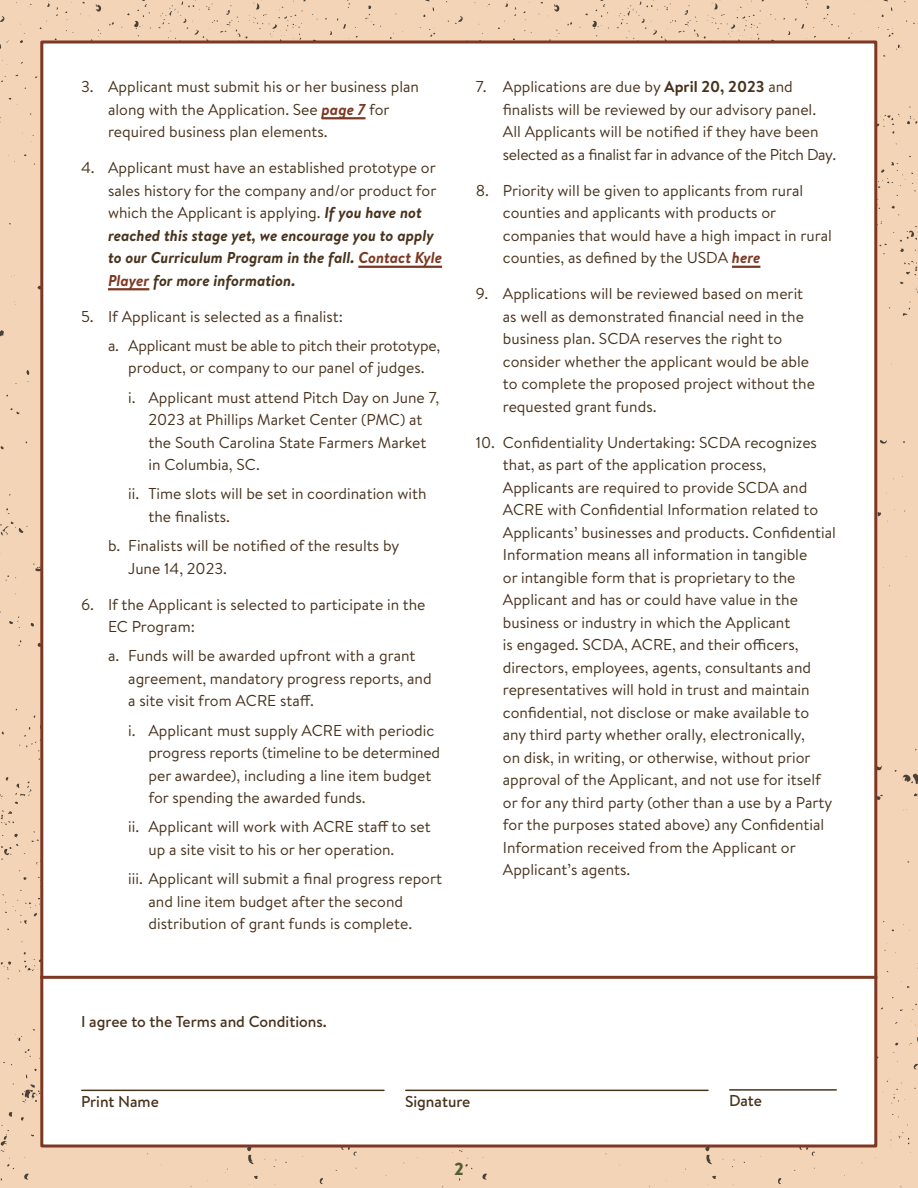
<style>
.page{position:relative;width:918px;height:1188px;background:#fff}
.page>*{position:absolute;margin:0;border:0;box-sizing:border-box;transform-origin:0 0}
.t1{font:900 18px "Brandon Grotesque";color:#51602d}
.t2{font:15.75px/22.5px "Brandon Text";color:#48331d}
.Line_label{font:500 15.75px "Brandon Text";color:#48331d}
.s1{font-weight:700;font-style:italic;color:#7c3822}
.s2{font-weight:700;font-style:italic}
.s3{font-weight:700}
</style>
<div class="page">
<div style="left:1px;top:797px;width:458px;height:391px;background:#f3d4b7"></div>
<div style="left:0;top:0;width:459px;height:289px;background:#f3d4b7"></div>
<div style="left:0;top:289px;width:40px;height:507px;background:#f3d4b7"></div>
<div style="left:459px;top:797px;width:459px;height:391px;background:#f3d4b7"></div>
<div style="left:459px;top:0;width:459px;height:289px;background:#f3d4b7"></div>
<svg style="left:877px;top:289px;width:40px;height:507px;background:#edcdb0"></svg>
<div style="left:40px;top:40px;width:837px;height:1108px;background:#fff;border:3px solid #7c3822"></div>
<hr style="left:322px;top:117px;width:44px;height:2px;background:#7c3822">
<hr style="left:358px;top:266px;width:84px;height:2px;background:#7c3822">
<hr style="left:108px;top:288px;width:41px;height:2px;background:#7c3822">
<hr style="left:732px;top:266px;width:28px;height:2px;background:#7c3822">
<hr style="left:82px;top:1090px;width:302px;height:1px;background:#48331d">
<hr style="left:40px;top:976px;width:837px;height:3px;background:#7c3822">
<hr style="left:730px;top:1089px;width:106px;height:2px;background:#48331d">
<hr style="left:406px;top:1090px;width:302px;height:1px;background:#48331d">
<p class="t2" style="left:108px;top:75px;width:313px;text-indent:-27px">3. Applicant must submit his or her business plan along with the Application. See <span class="s1">page 7</span> for required business plan elements.</p>
<p class="t2" style="left:108px;top:156px;width:336px;text-indent:-27px">4. Applicant must have an established prototype or sales history for the company and/or product for which the Applicant is applying. <span class="s2">If you have not reached this stage yet, we encourage you to apply to our Curriculum Program in the fall.</span> <span class="s1">Contact Kyle Player</span> <span class="s2">for more information.</span></p>
<p class="t2" style="left:81px;top:304px;width:264px">5. If Applicant is selected as a finalist:</p>
<p class="t2" style="left:108px;top:334px;width:334px;text-align:center">a. Applicant must be able to pitch their prototype, product, or company to our panel of judges.</p>
<p class="t2" style="left:148px;top:385px;width:292px;text-indent:-20px">i. Applicant must attend Pitch Day on June 7, 2023 at Phillips Market Center (PMC) at the South Carolina State Farmers Market in Columbia, SC.</p>
<p class="t2" style="left:148px;top:482px;width:280px;text-indent:-20px">ii. Time slots will be set in coordination with the finalists.</p>
<p class="t2" style="left:128px;top:534px;width:273px;text-indent:-20px">b. Finalists will be notified of the results by<br>June 14, 2023.</p>
<p class="t2" style="left:108px;top:592px;width:319px;text-indent:-27px">6. If the Applicant is selected to participate in the<br>EC Program:</p>
<p class="t2" style="left:128px;top:644px;width:305px;text-indent:-20px">a. Funds will be awarded upfront with a grant agreement, mandatory progress reports, and a site visit from ACRE staff.</p>
<p class="t2" style="left:148px;top:718px;width:293px;text-indent:-20px">i. Applicant must supply ACRE with periodic progress reports (timeline to be determined per awardee), including a line item budget for spending the awarded funds.</p>
<p class="t2" style="left:148px;top:815px;width:284px;text-indent:-20px">ii. Applicant will work with ACRE staff to set up a site visit to his or her operation.</p>
<p class="t2" style="left:148px;top:867px;width:295px;text-indent:-20px">iii. Applicant will submit a final progress report and line item budget after the second distribution of grant funds is complete.</p>
<p class="Line_label" style="left:81px;top:1011px;width:247px">I agree to the Terms and Conditions.</p>
<p class="t2" style="left:503px;top:75px;width:335px;text-indent:-27px">7. Applications are due by <span class="s3">April 20, 2023</span> and finalists will be reviewed by our advisory panel.<br>All Applicants will be notified if they have been selected as a finalist far in advance of the Pitch Day.</p>
<p class="t2" style="left:503px;top:178px;width:331px;text-indent:-27px">8. Priority will be given to applicants from rural counties and applicants with products or companies that would have a high impact in rural counties, as defined by the USDA <span class="s1">here</span></p>
<p class="t2" style="left:503px;top:282px;width:314px;text-indent:-27px">9. Applications will be reviewed based on merit as well as demonstrated financial need in the business plan. SCDA reserves the right to consider whether the applicant would be able to complete the proposed project without the requested grant funds.</p>
<p class="t2" style="left:503px;top:430px;width:335px;text-indent:-27px">10. Confidentiality Undertaking: SCDA recognizes that, as part of the application process, Applicants are required to provide SCDA and ACRE with Confidential Information related to Applicants’ businesses and products. Confidential Information means all information in tangible<br>or intangible form that is proprietary to the Applicant and has or could have value in the business or industry in which the Applicant<br>is engaged. SCDA, ACRE, and their officers, directors, employees, agents, consultants and representatives will hold in trust and maintain confidential, not disclose or make available to any third party whether orally, electronically,<br>on disk, in writing, or otherwise, without prior approval of the Applicant, and not use for itself or for any third party (other than a use by a Party for the purposes stated above) any Confidential Information received from the Applicant or Applicant’s agents.</p>
<p class="Line_label" style="left:81px;top:1091px;width:79px">Print Name</p>
<p class="Line_label" style="left:405px;top:1091px;width:67px">Signature</p>
<p class="Line_label" style="left:729px;top:1090px;width:35px">Date</p>
<p class="t1" style="left:454px;top:1156px;width:11px">2</p>
</div>
